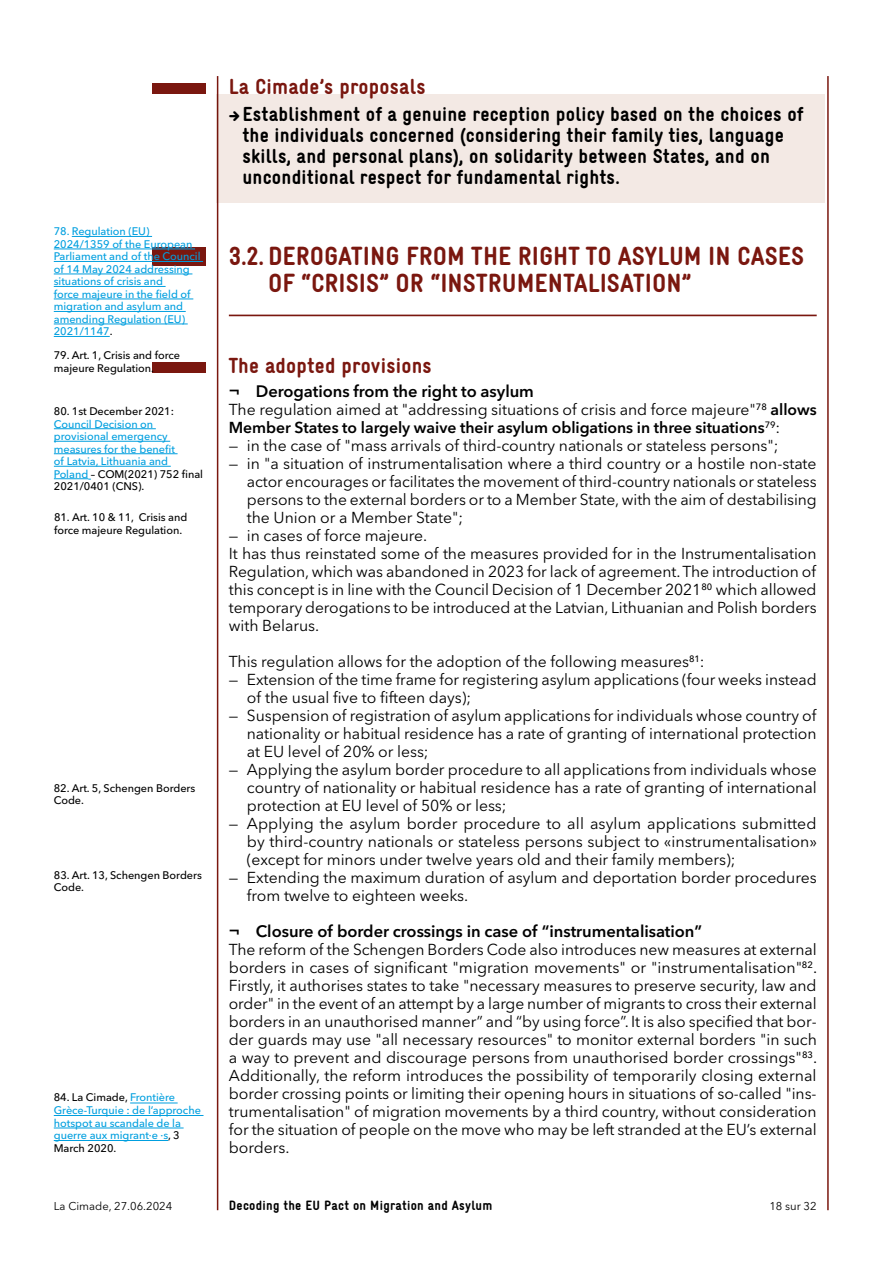
<style>
.page{position:relative;width:893px;height:1263px;background:#fff}
.page>*{position:absolute;margin:0;border:0;box-sizing:border-box;transform-origin:0 0}
.t1{font:900 condensed 26.25px/27px "Gravur LL";color:#7a170f}
.t2{font:900 condensed 21.75px "Gravur LL";letter-spacing:.01em;color:#7a170f}
.t3{font:900 condensed 20.25px/21px "Gravur LL";letter-spacing:.01em;color:#000}
.t4{font:600 16.5px "Avenir Next LT Pro";letter-spacing:-.005em;color:#000}
.t5{font:15.75px/18px "Avenir Next LT Pro";letter-spacing:-.005em;color:#000;text-align:justify}
.t6{font:600 15.75px/18px "Avenir Next LT Pro";color:#000}
.t7{font:900 condensed 13.5px "Gravur LL";letter-spacing:.02em;color:#000}
.t8{font:11.25px "Avenir Next LT Pro";color:#000}
.t9{font:500 10.95px/12.5px "Avenir Next LT Pro";letter-spacing:-.005em;color:#009fdf}
.t10{font:500 10.95px/12.5px "Avenir Next LT Pro";letter-spacing:-.005em;color:#000}
.s1{color:#000}
.s2{font-weight:400}
</style>
<div class="page">
<hr style="left:217px;top:76px;width:1px;height:1134px;background:#7a170f">
<hr style="left:827px;top:76px;width:2px;height:1134px;background:#7a170f">
<hr style="left:229px;top:315px;width:588px;height:1px;background:#7a170f">
<div style="left:153px;top:84px;width:53px;height:10px;background:#7a170f"></div>
<div style="left:216px;top:94px;width:609px;height:108px;background:#f3e9e4"></div>
<div style="left:153px;top:247px;width:53px;height:18px;background:#7a170f"></div>
<div style="left:153px;top:363px;width:53px;height:10px;background:#7a170f"></div>
<hr style="left:72px;top:236px;width:80px;height:1px;background:#009fdf">
<hr style="left:54px;top:249px;width:141px;height:1px;background:#009fdf">
<hr style="left:54px;top:261px;width:149px;height:1px;background:#009fdf">
<hr style="left:54px;top:274px;width:138px;height:1px;background:#009fdf">
<hr style="left:54px;top:286px;width:112px;height:1px;background:#009fdf">
<hr style="left:54px;top:299px;width:139px;height:1px;background:#009fdf">
<hr style="left:54px;top:311px;width:132px;height:1px;background:#009fdf">
<hr style="left:54px;top:324px;width:134px;height:1px;background:#009fdf">
<hr style="left:54px;top:336px;width:56px;height:1px;background:#009fdf">
<hr style="left:54px;top:428px;width:102px;height:1px;background:#009fdf">
<hr style="left:54px;top:441px;width:116px;height:1px;background:#009fdf">
<hr style="left:54px;top:453px;width:124px;height:1px;background:#009fdf">
<hr style="left:54px;top:466px;width:117px;height:1px;background:#009fdf">
<hr style="left:54px;top:478px;width:34px;height:1px;background:#009fdf">
<hr style="left:130px;top:1102px;width:48px;height:1px;background:#009fdf">
<hr style="left:54px;top:1115px;width:149px;height:1px;background:#009fdf">
<hr style="left:54px;top:1127px;width:130px;height:1px;background:#009fdf">
<hr style="left:54px;top:1140px;width:114px;height:1px;background:#009fdf">
<p class="t9" style="left:54px;top:225px;width:148px">78. Regulation (EU)<br>2024/1359 of the European<br>Parliament and of the Council of 14 May 2024 addressing situations of crisis and<br>force majeure in the field of migration and asylum and amending Regulation (EU)<br>2021/1147<span class="s1">.</span></p>
<p class="t10" style="left:54px;top:349px;width:128px">79. Art. 1, Crisis and force majeure Regulation.</p>
<p class="t10" style="left:54px;top:405px;width:122px">80. 1st December 2021:</p>
<p class="t9" style="left:54px;top:418px;width:151px">Council Decision on provisional emergency measures for the benefit<br>of Latvia, Lithuania and<br>Poland <span class="s1">– COM(2021) 752 final<br>2021/0401 (CNS).</span></p>
<p class="t10" style="left:54px;top:511px;width:135px">81. Art. 10 &amp; 11, Crisis and force majeure Regulation.</p>
<p class="t10" style="left:54px;top:782px;width:143px">82. Art. 5, Schengen Borders<br>Code.</p>
<p class="t10" style="left:54px;top:869px;width:150px">83. Art. 13, Schengen Borders<br>Code.</p>
<p class="t9" style="left:54px;top:1091px;width:149px"><span class="s1">84. La Cimade,</span> Frontière<br>Grèce-Turquie : de l’approche hotspot au scandale de la guerre aux migrant·e ·s<span class="s1">, 3<br>March 2020.</span></p>
<h2 class="t2" style="left:229px;top:72px;width:198px">La Cimade’s proposals</h2>
<p class="t3" style="left:242px;top:103px;width:563px;text-indent:-14px">→Establishment of a genuine reception policy based on the choices of the individuals concerned (considering their family ties, language skills, and personal plans), on solidarity between States, and on unconditional respect for fundamental rights.</p>
<h1 class="t1" style="left:268px;top:241px;width:538px;text-indent:-39px">3.2. DEROGATING FROM THE RIGHT TO ASYLUM IN CASES<br>OF “CRISIS” OR “INSTRUMENTALISATION”</h1>
<h2 class="t2" style="left:228px;top:351px;width:205px">The adopted provisions</h2>
<p class="t4" style="left:229px;top:381px;width:307px">¬ Derogations from the right to asylum</p>
<p class="t6" style="left:229px;top:400px;width:589px"><span class="s2">The regulation aimed at "addressing situations of crisis and force majeure"</span><sup>78</sup> allows<br>Member States to largely waive their asylum obligations in three situations<sup>79</sup><span class="s2">:</span></p>
<p class="t5" style="left:229px;top:437px;width:551px">— in the case of "mass arrivals of third-country nationals or stateless persons";</p>
<p class="t5" style="left:247px;top:455px;width:571px;text-indent:-18px">— in "a situation of instrumentalisation where a third country or a hostile non-state actor encourages or facilitates the movement of third-country nationals or stateless persons to the external borders or to a Member State, with the aim of destabilising the Union or a Member State";</p>
<p class="t5" style="left:229px;top:527px;width:589px;text-align:left">— in cases of force majeure.<br>It has thus reinstated some of the measures provided for in the Instrumentalisation Regulation, which was abandoned in 2023 for lack of agreement. The introduction of this concept is in line with the Council Decision of 1 December 2021<sup>80</sup> which allowed temporary derogations to be introduced at the Latvian, Lithuanian and Polish borders with Belarus.</p>
<p class="t5" style="left:229px;top:653px;width:477px">This regulation allows for the adoption of the following measures<sup>81</sup>:</p>
<p class="t5" style="left:247px;top:671px;width:571px;text-indent:-18px">— Extension of the time frame for registering asylum applications (four weeks instead of the usual five to fifteen days);</p>
<p class="t5" style="left:247px;top:707px;width:571px;text-indent:-18px">— Suspension of registration of asylum applications for individuals whose country of nationality or habitual residence has a rate of granting of international protection at EU level of 20% or less;</p>
<p class="t5" style="left:247px;top:761px;width:571px;text-indent:-18px">— Applying the asylum border procedure to all applications from individuals whose country of nationality or habitual residence has a rate of granting of international protection at EU level of 50% or less;</p>
<p class="t5" style="left:247px;top:815px;width:572px;text-indent:-18px">— Applying the asylum border procedure to all asylum applications submitted by third-country nationals or stateless persons subject to «instrumentalisation» (except for minors under twelve years old and their family members);</p>
<p class="t5" style="left:247px;top:869px;width:571px;text-indent:-18px">— Extending the maximum duration of asylum and deportation border procedures from twelve to eighteen weeks.</p>
<p class="t4" style="left:229px;top:921px;width:475px">¬ Closure of border crossings in case of “instrumentalisation”</p>
<p class="t5" style="left:229px;top:941px;width:590px">The reform of the Schengen Borders Code also introduces new measures at external borders in cases of significant "migration movements" or "instrumentalisation"<sup>82</sup>.<br>Firstly, it authorises states to take "necessary measures to preserve security, law and order" in the event of an attempt by a large number of migrants to cross their external borders in an unauthorised manner” and “by using force”. It is also specified that bor&shy;der guards may use "all necessary resources" to monitor external borders "in such a way to prevent and discourage persons from unauthorised border crossings"<sup>83</sup>.<br>Additionally, the reform introduces the possibility of temporarily closing external border crossing points or limiting their opening hours in situations of so-called "ins&shy;trumentalisation" of migration movements by a third country, without consideration for the situation of people on the move who may be left stranded at the EU’s external borders.</p>
<p class="t8" style="left:54px;top:1199px;width:120px">La Cimade, 27.06.2024</p>
<p class="t7" style="left:229px;top:1196px;width:265px">Decoding the EU Pact on Migration and Asylum</p>
<p class="t8" style="left:769px;top:1199px;width:49px">18 sur 32</p>
</div>
